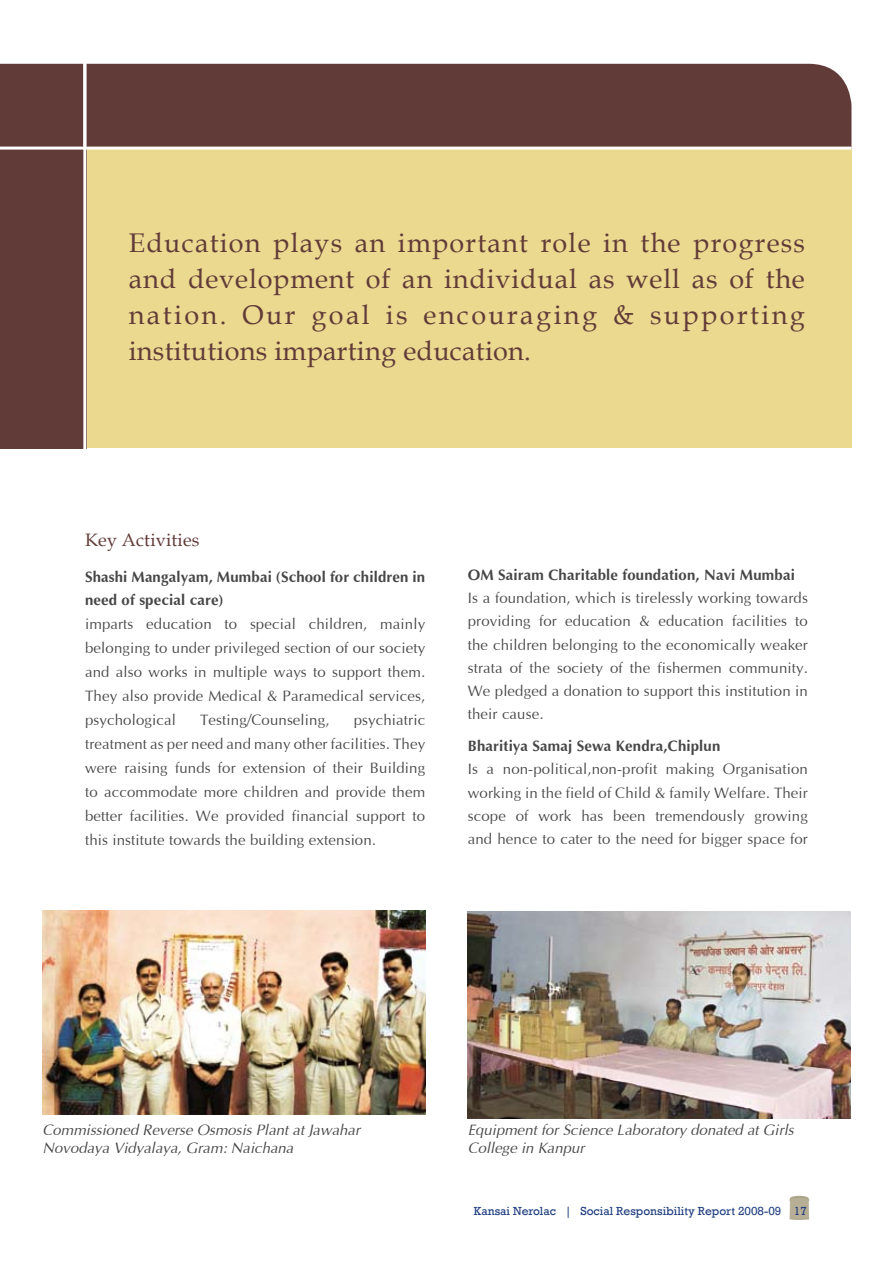
<style>
.page{position:relative;width:893px;height:1263px;background:#fff}
.page>*{position:absolute;margin:0;border:0;box-sizing:border-box;transform-origin:0 0}
.t1{font:27px/36px "Book Antiqua";letter-spacing:.01em;color:#613b38;text-align:justify}
.t2{font:18px "Book Antiqua";letter-spacing:.01em;color:#613b38}
.t3{font:15px/24px "Interface S Si";letter-spacing:.01em;color:#464646;text-align:justify}
.t4{font:700 15px/23.2px "Interface S Si";letter-spacing:.01em;color:#464646}
.t5{font:italic 15px/18px "Interface S Si";color:#464646}
.t6{font:12px "Rockwell";color:#213f81}
</style>
<div class="page">
<img style="left:789px;top:1200px;width:20px;height:17px">
<svg style="left:789px;top:1196px;width:20px;height:4px"></svg>
<svg style="left:789px;top:1217px;width:20px;height:3px"></svg>
<div style="left:82px;top:146px;width:769px;height:302px;background:#ebd990"></div>
<div style="left:0;top:64px;width:851px;height:83px;background:#613b38"></div>
<div style="left:0;top:146px;width:86px;height:302px;background:#613b38"></div>
<hr style="left:83px;top:61px;width:3px;height:393px;background:#fff">
<hr style="left:0;top:147px;width:852px;height:3px;background:#fff">
<img style="left:43px;top:910px;width:382px;height:204px">
<img style="left:468px;top:911px;width:382px;height:207px">
<h1 class="t1" style="left:129px;top:224px;width:678px">Education plays an important role in the progress and development of an individual as well as of the nation. Our goal is encouraging &amp; supporting institutions imparting education.</h1>
<p class="t2" style="left:85px;top:527px;width:116px">Key Activities</p>
<p class="t4" style="left:85px;top:565px;width:342px">Shashi Mangalyam, Mumbai (School for children in need of special care)</p>
<p class="t3" style="left:85px;top:612px;width:342px">imparts education to special children, mainly belonging to under privileged section of our society and also works in multiple ways to support them.<br>They also provide Medical &amp; Paramedical services, psychological</p>
<p class="t3" style="left:85px;top:708px;width:342px;text-indent:269px">psychiatric treatment as per need and many other facilities. They were raising funds for extension of their Building to accommodate more children and provide them better facilities. We provided financial support to this institute towards the building extension.</p>
<p class="t3" style="left:200px;top:708px;width:131px">Testing/Counseling,</p>
<p class="t4" style="left:468px;top:563px;width:329px">OM Sairam Charitable foundation, Navi Mumbai</p>
<p class="t3" style="left:468px;top:586px;width:342px;line-height:23.2px">Is a foundation, which is tirelessly working towards providing for education &amp; education facilities to the children belonging to the economically weaker strata of the society of the fishermen community.<br>We pledged a donation to support this institution in their cause.</p>
<p class="t4" style="left:468px;top:734px;width:254px">Bharitiya Samaj Sewa Kendra,Chiplun</p>
<p class="t3" style="left:468px;top:758px;width:342px;line-height:23.2px">Is a non-political,non-profit making Organisation working in the field of Child &amp; family Welfare. Their scope of work has been tremendously growing and hence to cater to the need for bigger space for</p>
<p class="t5" style="left:43px;top:1121px;width:319px">Commissioned Reverse Osmosis Plant at Jawahar<br>Novodaya Vidyalaya, Gram: Naichana</p>
<p class="t5" style="left:468px;top:1121px;width:327px">Equipment for Science Laboratory donated at Girls<br>College in Kanpur</p>
<p class="t6" style="left:474px;top:1204px;width:333px">Kansai Nerolac | Social Responsibility Report 2008-09 17</p>
</div>
